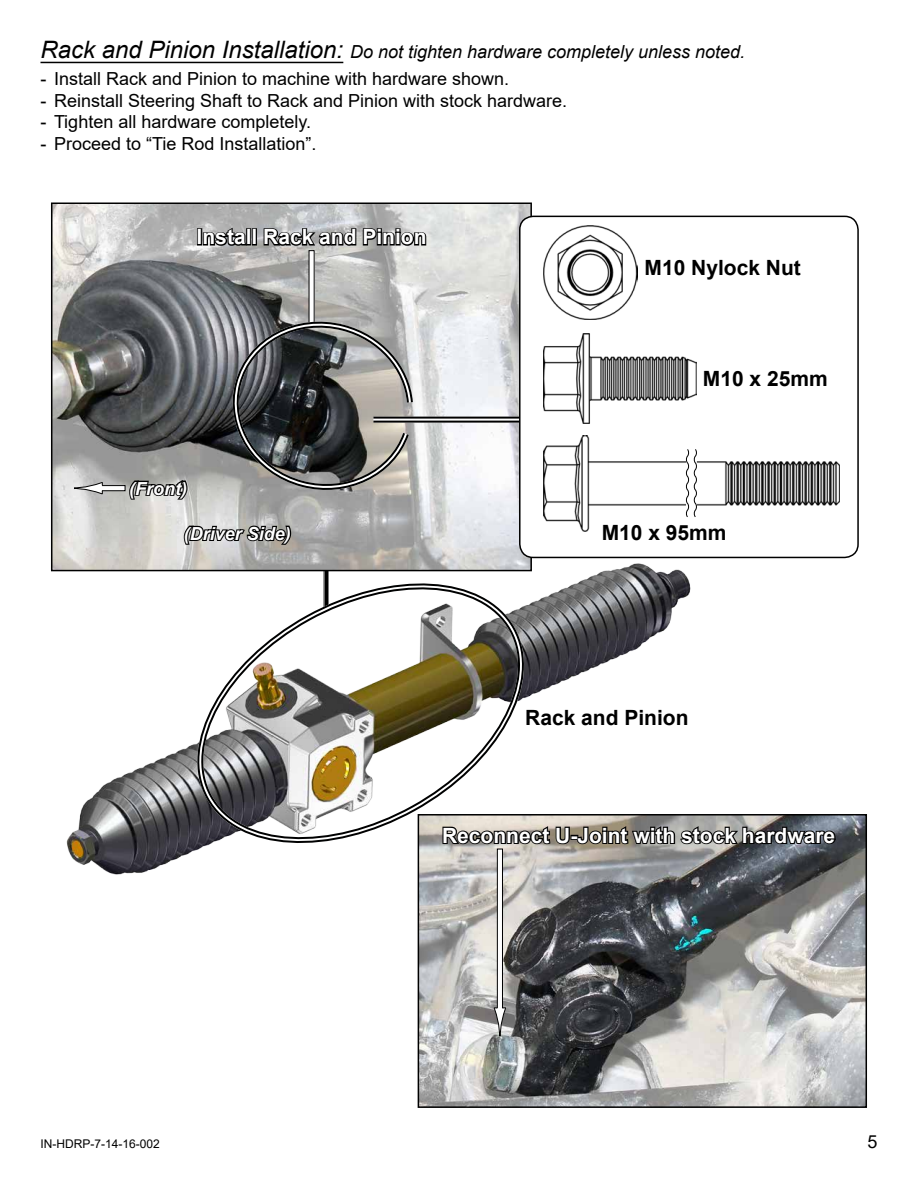
<style>
.page{position:relative;width:918px;height:1188px;background:#fff}
.page>*{position:absolute;margin:0;border:0;box-sizing:border-box;transform-origin:0 0}
.t1{font:700 21px "Arial";color:#fff}
.t2{font:700 21px "Arial";color:#000}
.t3{font:18px "Arial";color:#000}
.t4{font:italic 18px "Arial";color:#000}
.t5{font:italic 700 18px "Arial";color:#fff}
.t6{font:12px "Arial";color:#000}
.s1{font-size:24px}
</style>
<div class="page">
<img style="left:51px;top:558px;width:645px;height:323px">
<svg style="left:178px;top:570px;width:365px;height:287px"></svg>
<svg style="left:182px;top:574px;width:357px;height:278px"></svg>
<svg style="left:525px;top:705px;width:164px;height:23px"></svg>
<img style="left:421px;top:817px;width:443px;height:288px">
<div style="left:418px;top:814px;width:449px;height:294px;border:2px solid #000"></div>
<svg style="left:441px;top:812px;width:396px;height:36px;background:#767471"></svg>
<div style="left:497px;top:849px;width:5px;height:159px;background:#fff"></div>
<div style="left:497px;top:849px;width:6px;height:160px;border:1px solid #000"></div>
<svg style="left:493px;top:1007px;width:14px;height:29px"></svg>
<img style="left:54px;top:205px;width:475px;height:363px">
<div style="left:51px;top:202px;width:481px;height:369px;border:2px solid #000"></div>
<svg style="left:182px;top:524px;width:111px;height:22px;background:#666664"></svg>
<div style="left:197px;top:228px;width:5px;height:18px;border:2px solid #000"></div>
<svg style="left:202px;top:214px;width:47px;height:34px;background:#7d7d7d"></svg>
<div style="left:246px;top:228px;width:5px;height:18px;border:2px solid #000"></div>
<div style="left:252px;top:228px;width:5px;height:18px;border:2px solid #000"></div>
<svg style="left:262px;top:225px;width:165px;height:23px;background:#696969"></svg>
<svg style="left:128px;top:478px;width:61px;height:23px"></svg>
<div style="left:102px;top:486px;width:23px;height:5px;background:#fff"></div>
<div style="left:102px;top:485px;width:23px;height:6px;border:1px solid #000"></div>
<svg style="left:74px;top:482px;width:29px;height:13px"></svg>
<div style="left:309px;top:251px;width:5px;height:75px;background:#fff"></div>
<svg style="left:220px;top:308px;width:196px;height:195px;background:#747474"></svg>
<svg style="left:373px;top:419px;width:146px;height:2px"></svg>
<hr style="left:373px;top:417px;width:456px;height:2px;background:#000">
<hr style="left:373px;top:421px;width:456px;height:2px;background:#000">
<div style="left:520px;top:216px;width:338px;height:341px;background:#fff;border-radius:14px"></div>
<div style="left:519px;top:216px;width:340px;height:342px;border:2px solid #000;border-radius:14px"></div>
<img style="left:543px;top:333px;width:153px;height:91px">
<img style="left:543px;top:226px;width:95px;height:94px">
<img style="left:543px;top:435px;width:142px;height:96px">
<img style="left:698px;top:461px;width:141px;height:45px">
<svg style="left:685px;top:449px;width:13px;height:68px"></svg>
<hr style="left:40px;top:62px;width:303px;height:1px;background:#000">
<p class="t4" style="left:40px;top:40px;width:706px"><span class="s1">Rack and Pinion Installation:</span> Do not tighten hardware completely unless noted.</p>
<p class="t3" style="left:41px;top:66px;width:470px">- Install Rack and Pinion to machine with hardware shown.</p>
<p class="t3" style="left:41px;top:88px;width:528px">- Reinstall Steering Shaft to Rack and Pinion with stock hardware.</p>
<p class="t3" style="left:41px;top:109px;width:272px">- Tighten all hardware completely.</p>
<p class="t3" style="left:41px;top:131px;width:277px">- Proceed to “Tie Rod Installation”.</p>
<p class="t1" style="left:197px;top:222px;width:231px">Install Rack and Pinion</p>
<p class="t5" style="left:129px;top:476px;width:59px">(Front)</p>
<p class="t5" style="left:184px;top:522px;width:109px">(Driver Side)</p>
<p class="t2" style="left:645px;top:253px;width:158px">M10 Nylock Nut</p>
<p class="t2" style="left:703px;top:364px;width:126px">M10 x 25mm</p>
<p class="t2" style="left:602px;top:518px;width:126px">M10 x 95mm</p>
<p class="t2" style="left:525px;top:703px;width:165px">Rack and Pinion</p>
<p class="t1" style="left:442px;top:821px;width:395px">Reconnect U-Joint with stock hardware</p>
<p class="t6" style="left:40px;top:1135px;width:121px">IN-HDRP-7-14-16-002</p>
<p class="t3" style="left:867px;top:1129px;width:12px">5</p>
</div>
